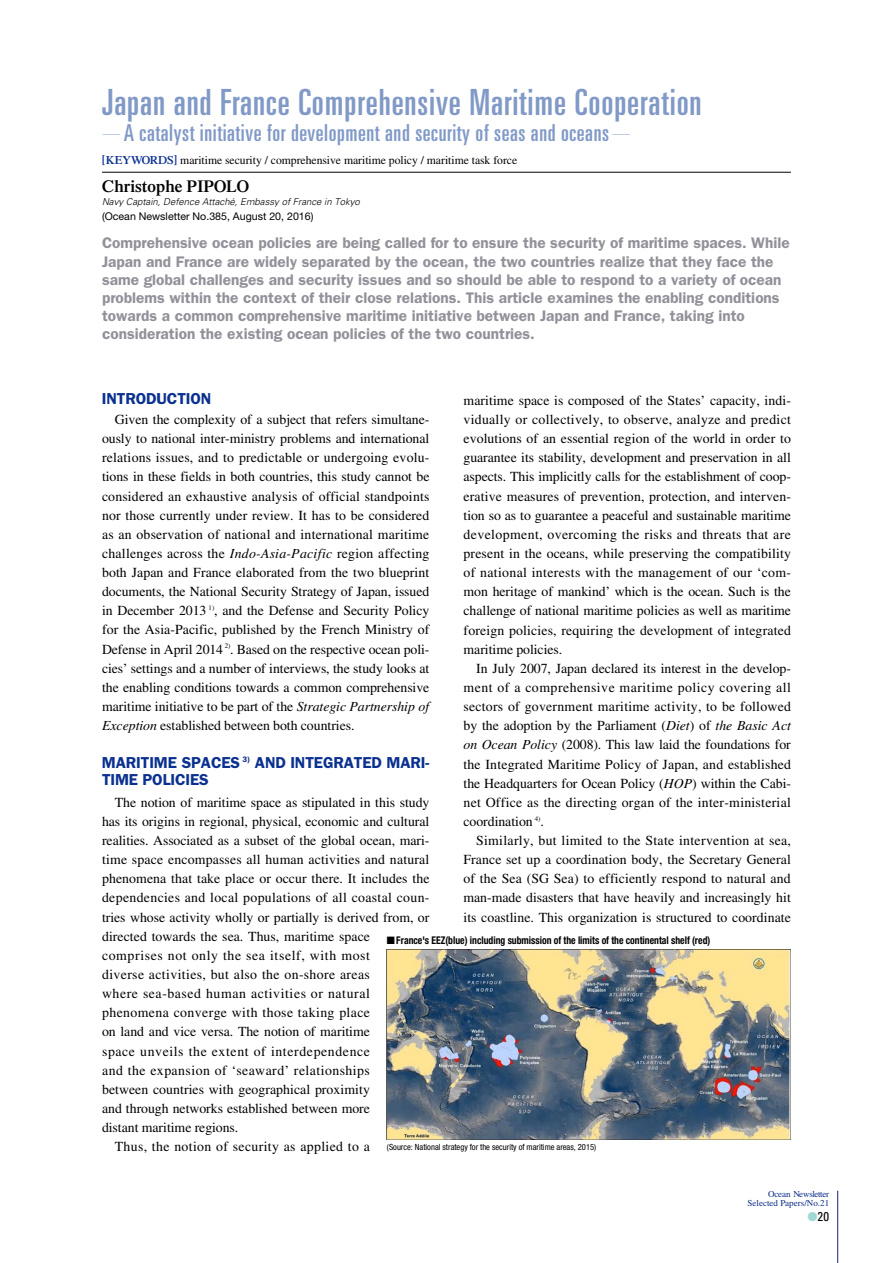
<style>
.page{position:relative;width:893px;height:1263px;background:#fff}
.page>*{position:absolute;margin:0;border:0;box-sizing:border-box;transform-origin:0 0}
.t1{font:ultra-condensed 36.15px "Univers LT Std";letter-spacing:.025em;color:#8199c7}
.t2{font:ultra-condensed 23.4px "Univers LT Std";letter-spacing:.025em;color:#8199c7}
.t3{font:600 16.95px "Times LT Std";color:#000}
.t4{font:600 15.9px/17px "ITC Franklin Gothic Std";letter-spacing:-.01em;color:#0b3190}
.t5{font:600 15.45px/18px "ITC Franklin Gothic Std";color:#929099}
.t6{font:13.8px/19.2px "Times LT Std";letter-spacing:.005em;color:#000;text-align:justify}
.t7{font:13.8px "Times LT Std";letter-spacing:.025em;color:#000}
.t8{font:13.8px "Times LT Std";letter-spacing:.045em;color:#000}
.t9{font:13.8px "Times LT Std";letter-spacing:.035em;color:#000}
.t10{font:13.8px "Times LT Std";letter-spacing:.04em;color:#000}
.t11{font:13.8px "Times LT Std";letter-spacing:.03em;color:#000}
.t12{font:condensed 12.75px "Univers LT Std";color:#000}
.t13{font:11.7px "Times LT Std";letter-spacing:-.005em;color:#000}
.t14{font:700 condensed 10.65px "Helvetica Neue LT Std";color:#000;scale:.91 1}
.t15{font:10.65px "Helvetica Neue LT Std";color:#000}
.t16{font:italic 300 9.6px "Univers LT Std";color:#000}
.t17{font:9px/9.6px "Times LT Std";letter-spacing:-.01em;color:#0a2d88;text-align:right}
.t18{font:condensed 8.55px "Helvetica Neue LT Std";color:#000}
.s1{font-family:"Helvetica Neue LT Std";font-weight:200;font-stretch:normal}
.s2{font-weight:600;color:#0b3190}
.s3{font-style:italic}
.s4{color:#a2d7d4}
</style>
<div class="page">
<hr style="left:102px;top:172px;width:689px;height:1px;background:#000">
<hr style="left:837px;top:1191px;width:1px;height:72px;background:#13207b">
<img style="left:387px;top:949px;width:404px;height:190px">
<h1 class="t1" style="left:102px;top:82px;width:601px">Japan and France Comprehensive Maritime Cooperation</h1>
<h2 class="t2" style="left:100px;top:119px;width:535px"><span class="s1">—</span>A catalyst initiative for development and security of seas and oceans<span class="s1">—</span></h2>
<p class="t13" style="left:102px;top:154px;width:417px"><span class="s2">[KEYWORDS]</span> maritime security / comprehensive maritime policy / maritime task force</p>
<p class="t3" style="left:102px;top:177px;width:148px">Christophe PIPOLO</p>
<p class="t16" style="left:102px;top:196px;width:259px">Navy Captain, Defence Attaché, Embassy of France in Tokyo</p>
<p class="t15" style="left:102px;top:210px;width:213px">(Ocean Newsletter No.385, August 20, 2016)</p>
<p class="t5" style="left:102px;top:234px;width:689px">Comprehensive ocean policies are being called for to ensure the security of maritime spaces. While Japan and France are widely separated by the ocean, the two countries realize that they face the same global challenges and security issues and so should be able to respond to a variety of ocean problems within the context of their close relations. This article examines the enabling conditions towards a common comprehensive maritime initiative between Japan and France, taking into consideration the existing ocean policies of the two countries.</p>
<p class="t4" style="left:102px;top:391px;width:111px">INTRODUCTION</p>
<p class="t6" style="left:102px;top:410px;width:329px;text-indent:13px">Given the complexity of a subject that refers simultane&shy;ously to national inter-ministry problems and international relations issues, and to predictable or undergoing evolu&shy;tions in these fields in both countries, this study cannot be considered an exhaustive analysis of official standpoints nor those currently under review. It has to be considered as an observation of national and international maritime challenges across the <span class="s3">Indo-Asia-Pacific</span> region affecting both Japan and France elaborated from the two blueprint documents, the National Security Strategy of Japan, issued in December 2013 <sup>1)</sup>, and the Defense and Security Policy for the Asia-Pacific, published by the French Ministry of Defense in April 2014 <sup>2)</sup>. Based on the respective ocean poli&shy;cies’ settings and a number of interviews, the study looks at the enabling conditions towards a common comprehensive maritime initiative to be part of the <span class="s3">Strategic Partnership of Exception</span> established between both countries.</p>
<p class="t4" style="left:102px;top:754px;width:329px">MARITIME SPACES <sup>3)</sup> AND INTEGRATED MARI-<br>TIME POLICIES</p>
<p class="t6" style="left:115px;top:792px;width:316px">The notion of maritime space as stipulated in this study</p>
<p class="t6" style="left:102px;top:811px;width:329px">has its origins in regional, physical, economic and cultural</p>
<p class="t6" style="left:102px;top:831px;width:329px">realities. Associated as a subset of the global ocean, mari-</p>
<p class="t6" style="left:102px;top:850px;width:329px">time space encompasses all human activities and natural</p>
<p class="t6" style="left:102px;top:869px;width:329px">phenomena that take place or occur there. It includes the</p>
<p class="t7" style="left:102px;top:890px;width:329px">dependencies and local populations of all coastal coun-</p>
<p class="t6" style="left:102px;top:907px;width:329px">tries whose activity wholly or partially is derived from, or</p>
<p class="t6" style="left:102px;top:926px;width:269px">directed towards the sea. Thus, maritime space</p>
<p class="t8" style="left:102px;top:947px;width:269px">comprises not only the sea itself, with most</p>
<p class="t7" style="left:102px;top:966px;width:269px">diverse activities, but also the on-shore areas</p>
<p class="t10" style="left:102px;top:986px;width:269px">where sea-based human activities or natural</p>
<p class="t11" style="left:102px;top:1005px;width:269px">phenomena converge with those taking place</p>
<p class="t6" style="left:102px;top:1022px;width:269px">on land and vice versa. The notion of maritime</p>
<p class="t8" style="left:102px;top:1043px;width:270px">space unveils the extent of interdependence</p>
<p class="t9" style="left:102px;top:1062px;width:269px">and the expansion of ‘seaward’ relationships</p>
<p class="t6" style="left:102px;top:1079px;width:269px">between countries with geographical proximity</p>
<p class="t6" style="left:102px;top:1099px;width:269px">and through networks established between more</p>
<p class="t6" style="left:102px;top:1118px;width:138px">distant maritime regions.</p>
<p class="t7" style="left:115px;top:1139px;width:257px">Thus, the notion of security as applied to a</p>
<p class="t6" style="left:463px;top:391px;width:329px">maritime space is composed of the States’ capacity, indi&shy;vidually or collectively, to observe, analyze and predict evolutions of an essential region of the world in order to guarantee its stability, development and preservation in all aspects. This implicitly calls for the establishment of coop&shy;erative measures of prevention, protection, and interven&shy;tion so as to guarantee a peaceful and sustainable maritime development, overcoming the risks and threats that are present in the oceans, while preserving the compatibility of national interests with the management of our ‘com&shy;mon heritage of mankind’ which is the ocean. Such is the challenge of national maritime policies as well as maritime foreign policies, requiring the development of integrated maritime policies.</p>
<p class="t6" style="left:463px;top:659px;width:329px;text-indent:13px">In July 2007, Japan declared its interest in the develop&shy;ment of a comprehensive maritime policy covering all sectors of government maritime activity, to be followed by the adoption by the Parliament (<span class="s3">Diet</span>) of <span class="s3">the Basic Act on Ocean Policy</span> (2008). This law laid the foundations for the Integrated Maritime Policy of Japan, and established the Headquarters for Ocean Policy (<span class="s3">HOP</span>) within the Cabi&shy;net Office as the directing organ of the inter-ministerial coordination <sup>4)</sup>.</p>
<p class="t6" style="left:463px;top:831px;width:329px;text-indent:13px">Similarly, but limited to the State intervention at sea, France set up a coordination body, the Secretary General of the Sea (SG Sea) to efficiently respond to natural and man-made disasters that have heavily and increasingly hit its coastline. This organization is structured to coordinate</p>
<p class="t14" style="left:387px;top:934px;width:357px">■France's EEZ(blue) including submission of the limits of the continental shelf (red)</p>
<p class="t18" style="left:387px;top:1142px;width:211px">(Source: National strategy for the security of maritime areas, 2015)</p>
<p class="t17" style="left:747px;top:1189px;width:83px">Ocean Newsletter<br>Selected Papers/No.21</p>
<p class="t12" style="left:807px;top:1208px;width:23px"><span class="s4">●</span>20</p>
</div>
